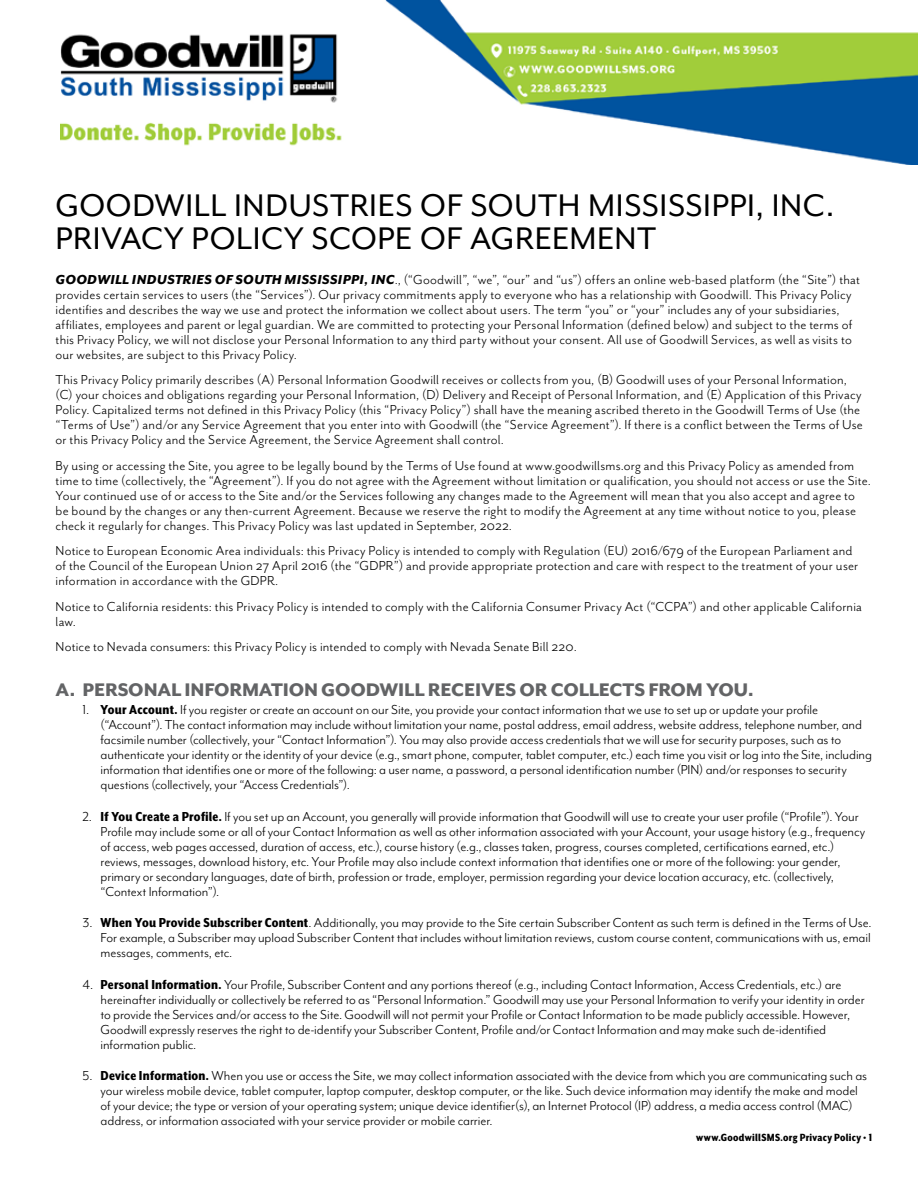
<style>
.page{position:relative;width:918px;height:1188px;background:#fff}
.page>*{position:absolute;margin:0;border:0;box-sizing:border-box;transform-origin:0 0}
.t1{font:36px/33px "Mr Eaves Mod OT";letter-spacing:.015em;color:#000}
.t2{font:800 21px "Mr Eaves Mod OT";letter-spacing:-.01em;color:#636466}
.t3{font:15px/15px "Mr Eaves Mod OT";letter-spacing:-.005em;color:#000}
.t4{font:15px/15px "Mr Eaves San OT";letter-spacing:.01em;color:#000}
.t5{font:800 12px "Mr Eaves XL San Nar OT";letter-spacing:.025em;color:#000}
.s1{font-weight:800;font-style:italic}
.s2{font-family:"Mr Eaves XL San Nar OT";font-weight:800}
</style>
<div class="page">
<img style="left:60px;top:0;width:858px;height:164px">
<h1 class="t1" style="left:56px;top:189px;width:780px">GOODWILL INDUSTRIES OF SOUTH MISSISSIPPI, INC.<br>PRIVACY POLICY SCOPE OF AGREEMENT</h1>
<p class="t4" style="left:56px;top:272px;width:806px"><span class="s1">GOODWILL INDUSTRIES OF SOUTH MISSISSIPPI, INC</span>., (“Goodwill”, “we”, “our” and “us”) offers an online web-based platform (the “Site”) that provides certain services to users (the “Services”). Our privacy commitments apply to everyone who has a relationship with Goodwill. This Privacy Policy identifies and describes the way we use and protect the information we collect about users. The term “you” or “your” includes any of your subsidiaries, affiliates, employees and parent or legal guardian. We are committed to protecting your Personal Information (defined below) and subject to the terms of this Privacy Policy, we will not disclose your Personal Information to any third party without your consent. All use of Goodwill Services, as well as visits to our websites, are subject to this Privacy Policy.</p>
<p class="t4" style="left:56px;top:372px;width:809px">This Privacy Policy primarily describes (A) Personal Information Goodwill receives or collects from you, (B) Goodwill uses of your Personal Information, (C) your choices and obligations regarding your Personal Information, (D) Delivery and Receipt of Personal Information, and (E) Application of this Privacy Policy. Capitalized terms not defined in this Privacy Policy (this “Privacy Policy”) shall have the meaning ascribed thereto in the Goodwill Terms of Use (the “Terms of Use”) and/or any Service Agreement that you enter into with Goodwill (the “Service Agreement”). If there is a conflict between the Terms of Use or this Privacy Policy and the Service Agreement, the Service Agreement shall control.</p>
<p class="t4" style="left:56px;top:458px;width:817px">By using or accessing the Site, you agree to be legally bound by the Terms of Use found at www.goodwillsms.org and this Privacy Policy as amended from time to time (collectively, the “Agreement”). If you do not agree with the Agreement without limitation or qualification, you should not access or use the Site.<br>Your continued use of or access to the Site and/or the Services following any changes made to the Agreement will mean that you also accept and agree to be bound by the changes or any then-current Agreement. Because we reserve the right to modify the Agreement at any time without notice to you, please check it regularly for changes. This Privacy Policy was last updated in September, 2022.</p>
<p class="t4" style="left:56px;top:543px;width:804px">Notice to European Economic Area individuals: this Privacy Policy is intended to comply with Regulation (EU) 2016/679 of the European Parliament and of the Council of the European Union 27 April 2016 (the “GDPR”) and provide appropriate protection and care with respect to the treatment of your user information in accordance with the GDPR.</p>
<p class="t4" style="left:56px;top:599px;width:808px">Notice to California residents: this Privacy Policy is intended to comply with the California Consumer Privacy Act (“CCPA”) and other applicable California law.</p>
<p class="t4" style="left:56px;top:639px;width:523px">Notice to Nevada consumers: this Privacy Policy is intended to comply with Nevada Senate Bill 220.</p>
<h2 class="t2" style="left:56px;top:678px;width:699px">A. PERSONAL INFORMATION GOODWILL RECEIVES OR COLLECTS FROM YOU.</h2>
<p class="t3" style="left:101px;top:702px;width:773px;text-indent:-18px">1. <span class="s2">Your Account.</span> If you register or create an account on our Site, you provide your contact information that we use to set up or update your profile (“Account”). The contact information may include without limitation your name, postal address, email address, website address, telephone number, and facsimile number (collectively, your “Contact Information”). You may also provide access credentials that we will use for security purposes, such as to authenticate your identity or the identity of your device (e.g., smart phone, computer, tablet computer, etc.) each time you visit or log into the Site, including information that identifies one or more of the following: a user name, a password, a personal identification number (PIN) and/or responses to security questions (collectively, your “Access Credentials”).</p>
<p class="t3" style="left:101px;top:809px;width:766px;text-indent:-18px">2. <span class="s2">If You Create a Profile.</span> If you set up an Account, you generally will provide information that Goodwill will use to create your user profile (“Profile”). Your Profile may include some or all of your Contact Information as well as other information associated with your Account, your usage history (e.g., frequency of access, web pages accessed, duration of access, etc.), course history (e.g., classes taken, progress, courses completed, certifications earned, etc.) reviews, messages, download history, etc. Your Profile may also include context information that identifies one or more of the following: your gender, primary or secondary languages, date of birth, profession or trade, employer, permission regarding your device location accuracy, etc. (collectively, “Context Information”).</p>
<p class="t3" style="left:101px;top:915px;width:773px;text-align:justify;text-indent:-18px">3. <span class="s2">When You Provide Subscriber Content</span>. Additionally, you may provide to the Site certain Subscriber Content as such term is defined in the Terms of Use.<br>For example, a Subscriber may upload Subscriber Content that includes without limitation reviews, custom course content, communications with us, email messages, comments, etc.</p>
<p class="t3" style="left:101px;top:977px;width:766px;text-indent:-18px">4. <span class="s2">Personal Information.</span> Your Profile, Subscriber Content and any portions thereof (e.g., including Contact Information, Access Credentials, etc.) are hereinafter individually or collectively be referred to as “Personal Information.” Goodwill may use your Personal Information to verify your identity in order to provide the Services and/or access to the Site. Goodwill will not permit your Profile or Contact Information to be made publicly accessible. However, Goodwill expressly reserves the right to de-identify your Subscriber Content, Profile and/or Contact Information and may make such de-identified information public.</p>
<p class="t3" style="left:101px;top:1068px;width:768px;text-indent:-18px">5. <span class="s2">Device Information.</span> When you use or access the Site, we may collect information associated with the device from which you are communicating such as your wireless mobile device, tablet computer, laptop computer, desktop computer, or the like. Such device information may identify the make and model of your device; the type or version of your operating system; unique device identifier(s), an Internet Protocol (IP) address, a media access control (MAC) address, or information associated with your service provider or mobile carrier.</p>
<p class="t5" style="left:696px;top:1130px;width:178px">www.GoodwillSMS.org Privacy Policy • 1</p>
</div>
